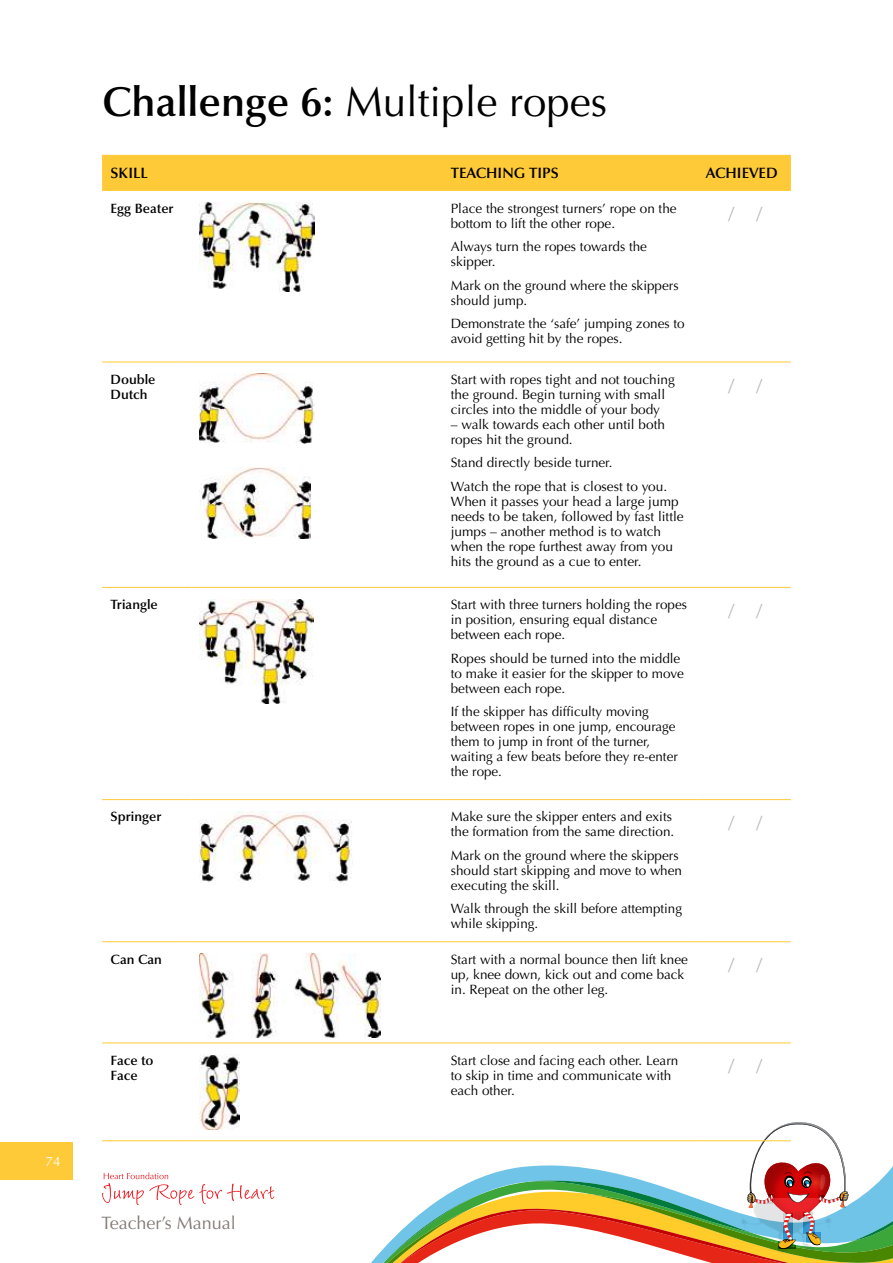
<style>
.page{position:relative;width:893px;height:1263px;background:#fff}
.page>*{position:absolute;margin:0;border:0;box-sizing:border-box;transform-origin:0 0}
.t1{font:42px "Optima LT Std";color:#000}
.t2{font:20.25px "Optima";color:#bab4b1}
.t3{font:18px "Optima";color:#837a76}
.t4{font:600 15px "Optima LT Std";color:#000}
.t5{font:13.5px/15px "Optima LT Std";color:#000}
.t6{font:600 13.5px/15px "Optima LT Std";color:#000}
.t7{font:13.5px "Optima";color:#fff}
.s1{font-weight:600}
</style>
<div class="page">
<div style="left:0;top:1143px;width:73px;height:37px;background:#ffca38"></div>
<svg style="left:371px;top:1246px;width:522px;height:17px"></svg>
<svg style="left:386px;top:1165px;width:507px;height:95px"></svg>
<img style="left:848px;top:1181px;width:9px;height:31px">
<img style="left:729px;top:1122px;width:119px;height:131px">
<svg style="left:102px;top:1172px;width:172px;height:33px"></svg>
<div style="left:102px;top:155px;width:689px;height:36px;background:#ffca38"></div>
<hr style="left:102px;top:362px;width:89px;height:1px;background:#ffca38">
<hr style="left:191px;top:362px;width:251px;height:1px;background:#ffca38">
<hr style="left:442px;top:362px;width:255px;height:1px;background:#ffca38">
<hr style="left:697px;top:362px;width:94px;height:1px;background:#ffca38">
<hr style="left:102px;top:587px;width:89px;height:1px;background:#ffca38">
<hr style="left:191px;top:587px;width:251px;height:1px;background:#ffca38">
<hr style="left:442px;top:587px;width:255px;height:1px;background:#ffca38">
<hr style="left:697px;top:587px;width:94px;height:1px;background:#ffca38">
<hr style="left:102px;top:799px;width:89px;height:1px;background:#ffca38">
<hr style="left:191px;top:799px;width:251px;height:1px;background:#ffca38">
<hr style="left:442px;top:799px;width:255px;height:1px;background:#ffca38">
<hr style="left:697px;top:799px;width:94px;height:1px;background:#ffca38">
<hr style="left:102px;top:941px;width:89px;height:1px;background:#ffca38">
<hr style="left:191px;top:941px;width:251px;height:1px;background:#ffca38">
<hr style="left:442px;top:941px;width:255px;height:1px;background:#ffca38">
<hr style="left:697px;top:941px;width:94px;height:1px;background:#ffca38">
<hr style="left:102px;top:1042px;width:89px;height:1px;background:#ffca38">
<hr style="left:191px;top:1042px;width:251px;height:1px;background:#ffca38">
<hr style="left:442px;top:1042px;width:255px;height:1px;background:#ffca38">
<hr style="left:697px;top:1042px;width:94px;height:1px;background:#ffca38">
<hr style="left:102px;top:1140px;width:89px;height:1px;background:#ffca38">
<hr style="left:191px;top:1140px;width:251px;height:1px;background:#ffca38">
<hr style="left:442px;top:1140px;width:255px;height:1px;background:#ffca38">
<hr style="left:697px;top:1140px;width:94px;height:1px;background:#ffca38">
<img style="left:200px;top:203px;width:114px;height:89px">
<img style="left:200px;top:374px;width:115px;height:70px">
<img style="left:200px;top:468px;width:111px;height:71px">
<img style="left:200px;top:599px;width:113px;height:104px">
<img style="left:200px;top:811px;width:153px;height:72px">
<img style="left:200px;top:954px;width:180px;height:84px">
<img style="left:200px;top:1055px;width:40px;height:74px">
<p class="t7" style="left:46px;top:1154px;width:17px">74</p>
<h1 class="t1" style="left:102px;top:77px;width:506px"><span class="s1">Challenge 6:</span> Multiple ropes</h1>
<p class="t4" style="left:111px;top:164px;width:39px">SKILL</p>
<p class="t4" style="left:451px;top:164px;width:110px">TEACHING TIPS</p>
<p class="t4" style="left:706px;top:164px;width:73px">ACHIEVED</p>
<p class="t6" style="left:111px;top:201px;width:65px">Egg Beater</p>
<p class="t5" style="left:451px;top:201px;width:227px">Place the strongest turners’ rope on the bottom to lift the other rope.</p>
<p class="t5" style="left:451px;top:239px;width:198px">Always turn the ropes towards the skipper.</p>
<p class="t5" style="left:451px;top:278px;width:229px">Mark on the ground where the skippers should jump.</p>
<p class="t5" style="left:451px;top:316px;width:235px">Demonstrate the ‘safe’ jumping zones to avoid getting hit by the ropes.</p>
<h2 class="t2" style="left:728px;top:203px;width:35px">/ /</h2>
<p class="t6" style="left:111px;top:372px;width:47px">Double<br>Dutch</p>
<p class="t5" style="left:451px;top:372px;width:226px">Start with ropes tight and not touching the ground. Begin turning with small circles into the middle of your body</p>
<p class="t5" style="left:451px;top:417px;width:216px">– walk towards each other until both ropes hit the ground.</p>
<p class="t5" style="left:451px;top:451px;width:218px;line-height:23.5px">Stand directly beside turner.<br>Watch the rope that is closest to you.</p>
<p class="t5" style="left:451px;top:494px;width:235px">When it passes your head a large jump needs to be taken, followed by fast little jumps – another method is to watch when the rope furthest away from you hits the ground as a cue to enter.</p>
<p class="t6" style="left:111px;top:597px;width:49px">Triangle</p>
<p class="t5" style="left:451px;top:597px;width:238px">Start with three turners holding the ropes in position, ensuring equal distance between each rope.</p>
<p class="t5" style="left:451px;top:651px;width:234px">Ropes should be turned into the middle to make it easier for the skipper to move between each rope.</p>
<p class="t5" style="left:451px;top:704px;width:229px">If the skipper has difficulty moving between ropes in one jump, encourage them to jump in front of the turner, waiting a few beats before they re-enter the rope.</p>
<p class="t6" style="left:111px;top:809px;width:52px">Springer</p>
<p class="t5" style="left:451px;top:809px;width:225px">Make sure the skipper enters and exits the formation from the same direction.</p>
<p class="t5" style="left:451px;top:848px;width:233px">Mark on the ground where the skippers should start skipping and move to when executing the skill.</p>
<p class="t5" style="left:451px;top:901px;width:233px">Walk through the skill before attempting while skipping.</p>
<h2 class="t2" style="left:728px;top:374px;width:35px">/ /</h2>
<h2 class="t2" style="left:728px;top:599px;width:35px">/ /</h2>
<h2 class="t2" style="left:728px;top:811px;width:35px">/ /</h2>
<p class="t6" style="left:111px;top:952px;width:53px">Can Can</p>
<p class="t5" style="left:451px;top:952px;width:239px">Start with a normal bounce then lift knee up, knee down, kick out and come back in. Repeat on the other leg.</p>
<h2 class="t2" style="left:728px;top:954px;width:35px">/ /</h2>
<p class="t6" style="left:111px;top:1053px;width:45px">Face to<br>Face</p>
<p class="t5" style="left:451px;top:1053px;width:229px">Start close and facing each other. Learn to skip in time and communicate with each other.</p>
<h2 class="t2" style="left:728px;top:1055px;width:35px">/ /</h2>
<h3 class="t3" style="left:102px;top:1212px;width:136px">Teacher’s Manual</h3>
</div>
